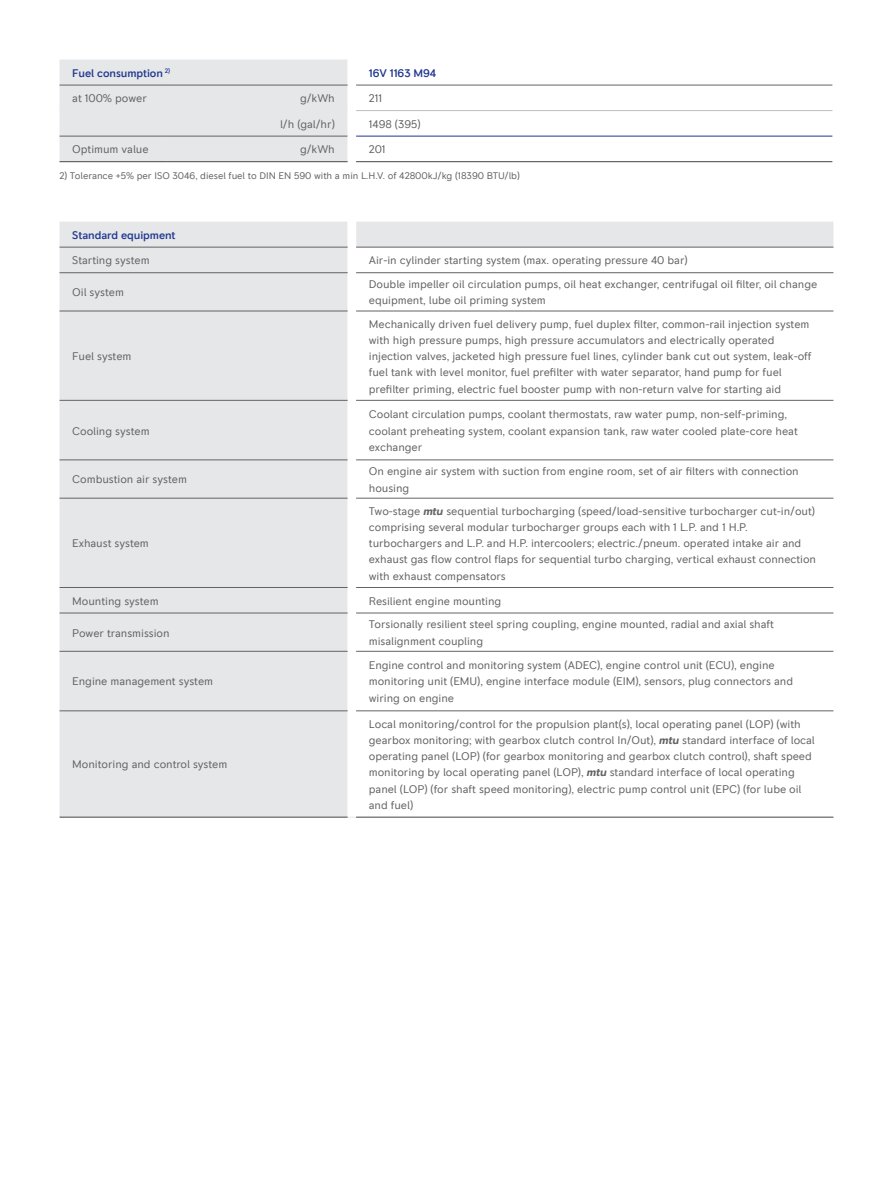
<style>
.page{position:relative;width:893px;height:1191px;background:#fff}
.page>*{position:absolute;margin:0;border:0;box-sizing:border-box;transform-origin:0 0}
.t1{font:11.25px/16.2px "RR Pioneer";letter-spacing:-.005em;color:#636366}
.t2{font:500 11.25px "RR Pioneer";letter-spacing:-.005em;color:#21378f}
.t3{font:9.75px "RR Pioneer";letter-spacing:-.005em;color:#636366}
.s1{font-weight:700;font-style:italic}
</style>
<div class="page">
<svg style="left:60px;top:222px;width:773px;height:596px"></svg>
<hr style="left:60px;top:816px;width:288px;height:1px;background:#636366">
<hr style="left:356px;top:816px;width:477px;height:1px;background:#636366">
<div style="left:60px;top:60px;width:288px;height:101px;background:#e6e7e9"></div>
<hr style="left:60px;top:85px;width:107px;height:1px;background:#636366">
<hr style="left:167px;top:85px;width:181px;height:1px;background:#636366">
<hr style="left:356px;top:85px;width:476px;height:1px;background:#636366">
<hr style="left:60px;top:110px;width:107px;height:1px;background:#e6e7e9">
<hr style="left:167px;top:110px;width:181px;height:1px;background:#e6e7e9">
<hr style="left:356px;top:110px;width:476px;height:1px;background:#bcbdc0">
<hr style="left:60px;top:161px;width:107px;height:1px;background:#636366">
<hr style="left:167px;top:161px;width:181px;height:1px;background:#636366">
<hr style="left:356px;top:161px;width:476px;height:1px;background:#636366">
<hr style="left:356px;top:136px;width:476px;height:1px;background:#21378f">
<p class="t2" style="left:72px;top:66px;width:99px">Fuel consumption <sup>2)</sup></p>
<p class="t2" style="left:369px;top:66px;width:69px">16V 1163 M94</p>
<p class="t1" style="left:72px;top:90px;width:76px">at 100% power</p>
<p class="t1" style="left:300px;top:90px;width:36px">g/kWh</p>
<p class="t1" style="left:369px;top:90px;width:15px">211</p>
<p class="t1" style="left:280px;top:116px;width:56px">l/h (gal/hr)</p>
<p class="t1" style="left:369px;top:116px;width:53px">1498 (395)</p>
<p class="t1" style="left:72px;top:141px;width:78px">Optimum value</p>
<p class="t1" style="left:300px;top:141px;width:36px">g/kWh</p>
<p class="t1" style="left:369px;top:141px;width:18px">201</p>
<p class="t3" style="left:60px;top:170px;width:462px">2) Tolerance +5% per ISO 3046, diesel fuel to DIN EN 590 with a min L.H.V. of 42800kJ/kg (18390 BTU/lb)</p>
<p class="t2" style="left:72px;top:228px;width:105px">Standard equipment</p>
<p class="t1" style="left:72px;top:252px;width:79px">Starting system</p>
<p class="t1" style="left:369px;top:252px;width:320px">Air-in cylinder starting system (max. operating pressure 40 bar)</p>
<p class="t1" style="left:72px;top:284px;width:53px">Oil system</p>
<p class="t1" style="left:369px;top:276px;width:450px">Double impeller oil circulation pumps, oil heat exchanger, centrifugal oil filter, oil change equipment, lube oil priming system</p>
<p class="t1" style="left:72px;top:348px;width:61px">Fuel system</p>
<p class="t1" style="left:72px;top:422px;width:79px">Cooling system</p>
<p class="t1" style="left:369px;top:316px;width:444px">Mechanically driven fuel delivery pump, fuel duplex filter, common-rail injection system with high pressure pumps, high pressure accumulators and electrically operated injection valves, jacketed high pressure fuel lines, cylinder bank cut out system, leak-off fuel tank with level monitor, fuel prefilter with water separator, hand pump for fuel prefilter priming, electric fuel booster pump with non-return valve for starting aid</p>
<p class="t1" style="left:369px;top:406px;width:430px">Coolant circulation pumps, coolant thermostats, raw water pump, non-self-priming, coolant preheating system, coolant expansion tank, raw water cooled plate-core heat exchanger</p>
<p class="t1" style="left:72px;top:471px;width:116px">Combustion air system</p>
<p class="t1" style="left:369px;top:463px;width:431px">On engine air system with suction from engine room, set of air filters with connection housing</p>
<p class="t1" style="left:72px;top:535px;width:78px">Exhaust system</p>
<p class="t1" style="left:369px;top:503px;width:449px">Two-stage <span class="s1">mtu</span> sequential turbocharging (speed/load-sensitive turbocharger cut-in/out) comprising several modular turbocharger groups each with 1 L.P. and 1 H.P. turbochargers and L.P. and H.P. intercoolers; electric./pneum. operated intake air and exhaust gas flow control flaps for sequential turbo charging, vertical exhaust connection with exhaust compensators</p>
<p class="t1" style="left:72px;top:593px;width:88px">Mounting system</p>
<p class="t1" style="left:369px;top:593px;width:134px">Resilient engine mounting</p>
<p class="t1" style="left:72px;top:624px;width:99px">Power transmission</p>
<p class="t1" style="left:369px;top:616px;width:407px">Torsionally resilient steel spring coupling, engine mounted, radial and axial shaft misalignment coupling</p>
<p class="t1" style="left:72px;top:673px;width:142px">Engine management system</p>
<p class="t1" style="left:369px;top:657px;width:426px">Engine control and monitoring system (ADEC), engine control unit (ECU), engine monitoring unit (EMU), engine interface module (EIM), sensors, plug connectors and wiring on engine</p>
<p class="t1" style="left:72px;top:756px;width:157px">Monitoring and control system</p>
<p class="t1" style="left:369px;top:716px;width:447px">Local monitoring/control for the propulsion plant(s), local operating panel (LOP) (with gearbox monitoring; with gearbox clutch control In/Out), <span class="s1">mtu</span> standard interface of local operating panel (LOP) (for gearbox monitoring and gearbox clutch control), shaft speed monitoring by local operating panel (LOP), <span class="s1">mtu</span> standard interface of local operating panel (LOP) (for shaft speed monitoring), electric pump control unit (EPC) (for lube oil and fuel)</p>
</div>
